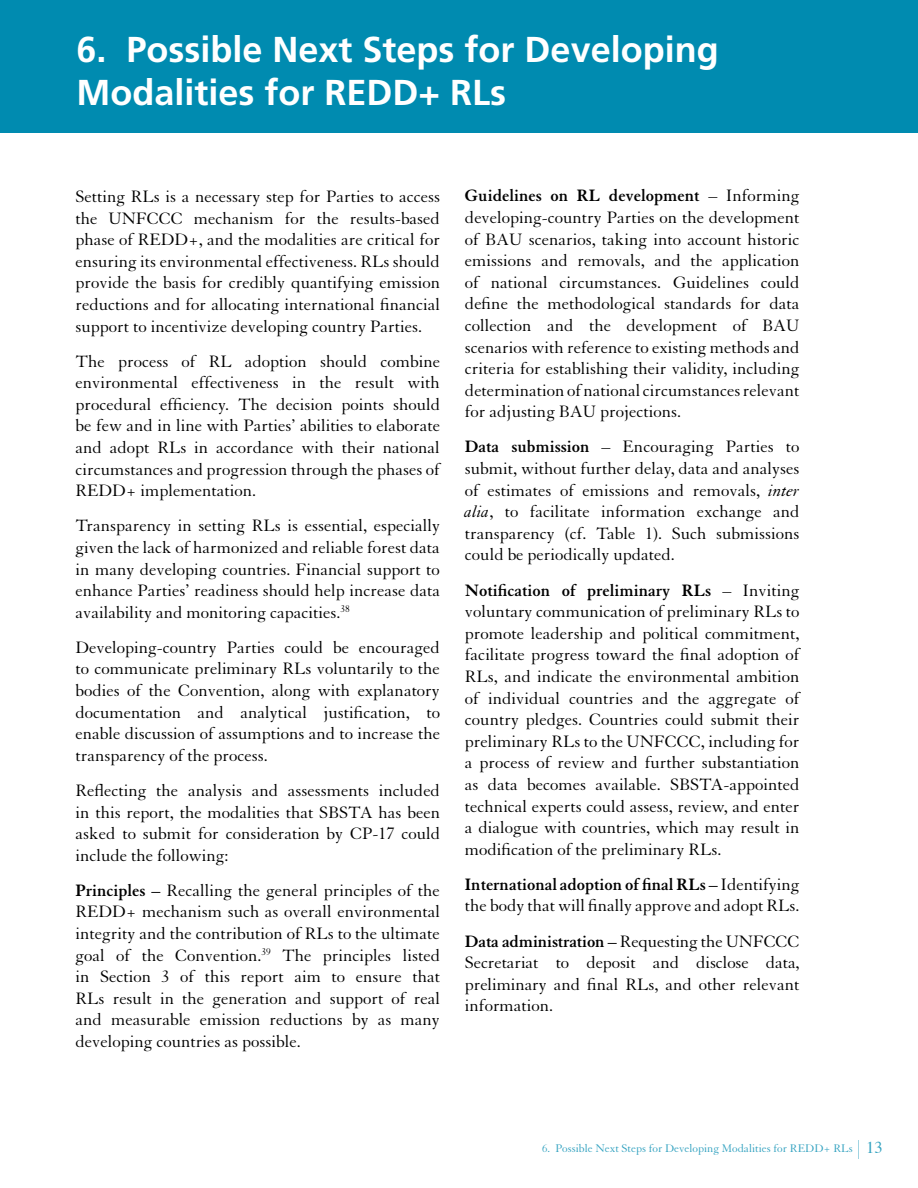
<style>
.page{position:relative;width:918px;height:1188px;background:#fff}
.page>*{position:absolute;margin:0;border:0;box-sizing:border-box;transform-origin:0 0}
.t1{font:700 36px/43.2px "Frutiger";color:#fff}
.t2{font:18px/21.6px "Granjon LT Std";color:#000;text-align:justify}
.t3{font:12px "Granjon LT Std";color:#33a2c0}
.s1{font-weight:700}
.s2{font-style:italic}
.s3{font-family:"Times";font-size:16.5px}
</style>
<div class="page">
<svg style="left:858px;top:1140px;width:1px;height:19px"></svg>
<div style="left:0;top:0;width:918px;height:132px;background:#008bb0"></div>
<h1 class="t1" style="left:77px;top:28px;width:644px">6. Possible Next Steps for Developing<br>Modalities for REDD+ RLs</h1>
<p class="t2" style="left:76px;top:186px;width:366px">Setting RLs is a necessary step for Parties to access the UNFCCC mechanism for the results-based phase of REDD+, and the modalities are critical for ensuring its environmental effectiveness. RLs should provide the basis for credibly quantifying emission reductions and for allocating international financial support to incentivize developing country Parties.</p>
<p class="t2" style="left:76px;top:351px;width:366px">The process of RL adoption should combine environmental effectiveness in the result with procedural efficiency. The decision points should be few and in line with Parties’ abilities to elaborate and adopt RLs in accordance with their national circumstances and progression through the phases of REDD+ implementation.</p>
<p class="t2" style="left:76px;top:515px;width:366px">Transparency in setting RLs is essential, especially given the lack of harmonized and reliable forest data in many developing countries. Financial support to enhance Parties’ readiness should help increase data availability and monitoring capacities.<sup>38</sup></p>
<p class="t2" style="left:76px;top:637px;width:366px">Developing-country Parties could be encouraged to communicate preliminary RLs voluntarily to the bodies of the Convention, along with explanatory documentation and analytical justification, to enable discussion of assumptions and to increase the transparency of the process.</p>
<p class="t2" style="left:76px;top:780px;width:366px">Reflecting the analysis and assessments included in this report, the modalities that SBSTA has been asked to submit for consideration by CP-17 could include the following:</p>
<p class="t2" style="left:76px;top:880px;width:366px"><span class="s1">Principles –</span> Recalling the general principles of the REDD+ mechanism such as overall environmental integrity and the contribution of RLs to the ultimate goal of the Convention.<sup>39</sup> The principles listed in Section 3 of this report aim to ensure that RLs result in the generation and support of real and measurable emission reductions by as many developing countries as possible.</p>
<p class="t2" style="left:465px;top:185px;width:336px"><span class="s1">Guidelines on RL development</span> – Informing developing-country Parties on the development of BAU scenarios, taking into account historic emissions and removals, and the application of national circumstances. Guidelines could define the methodological standards for data collection and the development of BAU scenarios with reference to existing methods and criteria for establishing their validity, including determination of national circumstances relevant for adjusting BAU projections.</p>
<p class="t2" style="left:465px;top:437px;width:336px"><span class="s1">Data submission</span> – Encouraging Parties to submit, without further delay, data and analyses of estimates of emissions and removals, <span class="s2">inter alia</span>, to facilitate information exchange and transparency (cf. Table 1). Such submissions could be periodically updated.</p>
<p class="t2" style="left:465px;top:580px;width:336px"><span class="s1">Notification of preliminary RLs</span> – Inviting voluntary communication of preliminary RLs to promote leadership and political commitment, facilitate progress toward the final adoption of RLs, and indicate the environmental ambition of individual countries and the aggregate of country pledges. Countries could submit their preliminary RLs to the UNFCCC, including for a process of review and further substantiation as data becomes available. SBSTA-appointed technical experts could assess, review, and enter a dialogue with countries, which may result in modification of the preliminary RLs.</p>
<p class="t2" style="left:465px;top:874px;width:336px"><span class="s1">International adoption of final RLs –</span> Identifying the body that will finally approve and adopt RLs.</p>
<p class="t2" style="left:465px;top:931px;width:336px"><span class="s1">Data administration –</span> Requesting the UNFCCC Secretariat to deposit and disclose data, preliminary and final RLs, and other relevant information.</p>
<p class="t3" style="left:542px;top:1142px;width:342px">6. Possible Next Steps for Developing Modalities for REDD+ RLs <span class="s3">13</span></p>
</div>
